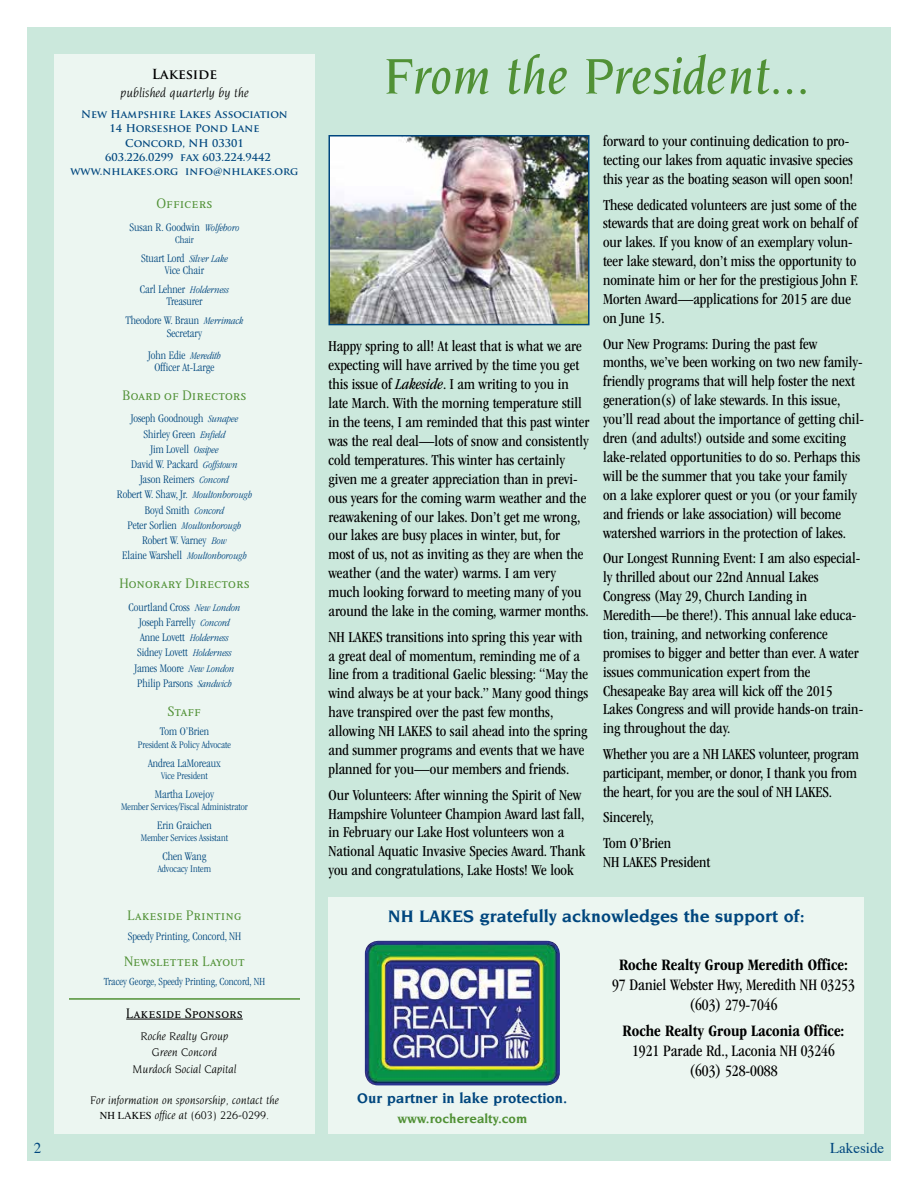
<style>
.page{position:relative;width:918px;height:1188px;background:#fff}
.page>*{position:absolute;margin:0;border:0;box-sizing:border-box;transform-origin:0 0}
.t1{font:italic 500 54px "Novarese Std";color:#519136}
.t2{font:700 18px "Novarese Std";color:#00467e}
.t3{font:condensed 16.5px/19.8px "ITC Garamond Std";color:#000;text-align:center}
.t4{font:700 condensed 16.5px "ITC Garamond Std";color:#000}
.t5{font:condensed 15.75px/18.9px "ITC Garamond Std";color:#000}
.t6{font:700 15px "Novarese Std";color:#00467e}
.t7{font:15px "Times";color:#00467e}
.t8{font:13.5px "Alita Small Caps";color:#519136}
.t9{font:italic 13.5px "Novarese Std";color:#000}
.t10{font:700 13.5px "Novarese Std";color:#519136}
.t11{font:13.5px "Alita Small Caps";color:#000}
.t12{font:700 13.5px "Trajan Pro";color:#000}
.t13{font:300 condensed 12px/15.1px "ITC Garamond Std";color:#00467e;text-align:center}
.t14{font:italic 12px/16px "Novarese Std";color:#000;text-align:center}
.t15{font:300 condensed 11.25px "ITC Garamond Std";color:#00467e}
.t16{font:700 10.5px "Trajan Pro";color:#00467e}
.t17{font:300 condensed 10.5px "ITC Garamond Std";color:#00467e}
.t18{font:italic 300 condensed 10.5px "ITC Garamond Std";color:#00467e}
.s1{font-style:italic;font-size:10.5px}
.s2{font-style:normal;font-size:12px}
.s3{font-family:"Times";font-style:normal;font-size:10.5px}
.s4{font-style:italic}
</style>
<div class="page">
<div style="left:27px;top:27px;width:864px;height:1134px;background:#cbe8dc"></div>
<div style="left:54px;top:54px;width:261px;height:1080px;background:#ecf6f1"></div>
<hr style="left:69px;top:998px;width:231px;height:2px;background:#519136">
<hr style="left:126px;top:1019px;width:117px;height:1px;background:#000">
<div style="left:329px;top:898px;width:535px;height:236px;background:#ecf6f1"></div>
<img style="left:365px;top:941px;width:195px;height:144px">
<img style="left:331px;top:138px;width:256px;height:184px">
<div style="left:328px;top:135px;width:262px;height:190px;border:2px solid #00467e"></div>
<p class="t12" style="left:152px;top:66px;width:67px">Lakeside</p>
<p class="t9" style="left:120px;top:85px;width:130px">published quarterly by the</p>
<p class="t16" style="left:81px;top:108px;width:208px">New Hampshire Lakes Association</p>
<p class="t16" style="left:110px;top:122px;width:151px">14 Horseshoe Pond Lane</p>
<p class="t16" style="left:125px;top:136px;width:120px">Concord, NH 03301</p>
<p class="t16" style="left:105px;top:151px;width:167px">603.226.0299 fax 603.224.9442</p>
<p class="t16" style="left:71px;top:165px;width:229px">www.nhlakes.org info@nhlakes.org</p>
<p class="t8" style="left:156px;top:196px;width:58px">Officers</p>
<p class="t13" style="left:129px;top:220px;width:112px">Susan R. Goodwin <span class="s1">Wolfeboro</span></p>
<p class="t17" style="left:175px;top:234px;width:20px">Chair</p>
<p class="t13" style="left:141px;top:252px;width:88px;line-height:12.1px">Stuart Lord <span class="s1">Silver Lake<br></span>Vice Chair</p>
<p class="t13" style="left:140px;top:284px;width:91px;line-height:12.1px">Carl Lehner <span class="s1">Holderness<br></span>Treasurer</p>
<p class="t13" style="left:125px;top:315px;width:120px;line-height:12.1px">Theodore W. Braun <span class="s1">Merrimack<br></span>Secretary</p>
<p class="t13" style="left:148px;top:349px;width:74px;line-height:12.1px">John Edie <span class="s1">Meredith<br></span>Officer At-Large</p>
<p class="t8" style="left:123px;top:387px;width:125px">Board of Directors</p>
<p class="t13" style="left:117px;top:411px;width:137px">Joseph Goodnough <span class="s1">Sunapee<br></span>Shirley Green <span class="s1">Enfield<br></span>Jim Lovell <span class="s1">Ossipee<br></span>David W. Packard <span class="s1">Goffstown<br></span>Jason Reimers <span class="s1">Concord<br></span>Robert W. Shaw, Jr. <span class="s1">Moultonborough<br></span>Boyd Smith <span class="s1">Concord</span></p>
<p class="t18" style="left:128px;top:520px;width:115px"><span class="s2">Peter Sorlien</span> Moultonborough</p>
<p class="t13" style="left:122px;top:533px;width:126px">Robert W. Varney <span class="s1">Bow<br></span>Elaine Warshell <span class="s1">Moultonborough</span></p>
<p class="t8" style="left:119px;top:575px;width:132px">Honorary Directors</p>
<p class="t13" style="left:129px;top:599px;width:113px">Courtland Cross <span class="s1">New London<br></span>Joseph Farrelly <span class="s1">Concord<br></span>Anne Lovett <span class="s1">Holderness<br></span>Sidney Lovett <span class="s1">Holderness<br></span>James Moore <span class="s1">New London<br></span>Philip Parsons <span class="s1">Sandwich</span></p>
<p class="t8" style="left:168px;top:703px;width:35px">Staff</p>
<p class="t13" style="left:160px;top:724px;width:51px">Tom O’Brien</p>
<p class="t17" style="left:138px;top:738px;width:95px">President &amp; Policy Advocate</p>
<p class="t13" style="left:148px;top:755px;width:74px">Andrea LaMoreaux</p>
<p class="t17" style="left:161px;top:770px;width:48px">Vice President</p>
<p class="t13" style="left:155px;top:786px;width:61px">Martha Lovejoy</p>
<p class="t17" style="left:121px;top:801px;width:128px">Member Services/Fiscal Administrator</p>
<p class="t13" style="left:157px;top:817px;width:56px">Erin Graichen</p>
<p class="t17" style="left:141px;top:832px;width:89px">Member Services Assistant</p>
<p class="t13" style="left:162px;top:849px;width:46px">Chen Wang</p>
<p class="t17" style="left:158px;top:863px;width:55px">Advocacy Intern</p>
<p class="t8" style="left:127px;top:907px;width:116px">Lakeside Printing</p>
<p class="t13" style="left:128px;top:928px;width:115px">Speedy Printing, Concord, NH</p>
<p class="t8" style="left:124px;top:953px;width:122px">Newsletter Layout</p>
<p class="t15" style="left:104px;top:976px;width:163px">Tracey George, Speedy Printing, Concord, NH</p>
<p class="t11" style="left:126px;top:1005px;width:118px">Lakeside Sponsors</p>
<p class="t14" style="left:133px;top:1028px;width:105px">Roche Realty Group<br>Green Concord<br>Murdoch Social Capital</p>
<p class="t14" style="left:90px;top:1092px;width:190px;line-height:15.1px">For information on sponsorship, contact the<br><span class="s3">NH LAKES</span> office at (603) 226-0299.</p>
<h1 class="t1" style="left:383px;top:46px;width:429px">From the President...</h1>
<p class="t5" style="left:329px;top:337px;width:262px">Happy spring to all! At least that is what we are expecting will have arrived by the time you get this issue of <span class="s4">Lakeside</span>. I am writing to you in late March. With the morning temperature still in the teens, I am reminded that this past winter was the real deal—lots of snow and consistently cold temperatures. This winter has certainly given me a greater appreciation than in previ&shy;ous years for the coming warm weather and the reawakening of our lakes. Don’t get me wrong, our lakes are busy places in winter, but, for most of us, not as inviting as they are when the weather (and the water) warms. I am very much looking forward to meeting many of you around the lake in the coming, warmer months.</p>
<p class="t5" style="left:329px;top:627px;width:261px">NH LAKES transitions into spring this year with a great deal of momentum, reminding me of a line from a traditional Gaelic blessing: “May the wind always be at your back.” Many good things have transpired over the past few months, allowing NH LAKES to sail ahead into the spring and summer programs and events that we have planned for you—our members and friends.</p>
<p class="t5" style="left:329px;top:785px;width:258px">Our Volunteers: After winning the Spirit of New Hampshire Volunteer Champion Award last fall, in February our Lake Host volunteers won a National Aquatic Invasive Species Award. Thank you and congratulations, Lake Hosts! We look</p>
<p class="t5" style="left:603px;top:132px;width:252px">forward to your continuing dedication to pro&shy;tecting our lakes from aquatic invasive species this year as the boating season will open soon!</p>
<p class="t5" style="left:603px;top:195px;width:257px">These dedicated volunteers are just some of the stewards that are doing great work on behalf of our lakes. If you know of an exemplary volun&shy;teer lake steward, don’t miss the opportunity to nominate him or her for the prestigious John F.<br>Morten Award—applications for 2015 are due on June 15.</p>
<p class="t5" style="left:603px;top:334px;width:262px">Our New Programs: During the past few months, we’ve been working on two new family&shy;friendly programs that will help foster the next generation(s) of lake stewards. In this issue, you’ll read about the importance of getting chil&shy;dren (and adults!) outside and some exciting lake-related opportunities to do so. Perhaps this will be the summer that you take your family on a lake explorer quest or you (or your family and friends or lake association) will become watershed warriors in the protection of lakes.</p>
<p class="t5" style="left:603px;top:549px;width:262px">Our Longest Running Event: I am also especial&shy;ly thrilled about our 22nd Annual Lakes Congress (May 29, Church Landing in Meredith—be there!). This annual lake educa&shy;tion, training, and networking conference promises to bigger and better than ever. A water issues communication expert from the Chesapeake Bay area will kick off the 2015<br>Lakes Congress and will provide hands-on train&shy;ing throughout the day.</p>
<p class="t5" style="left:603px;top:745px;width:258px">Whether you are a NH LAKES volunteer, program participant, member, or donor, I thank you from the heart, for you are the soul of NH LAKES.</p>
<p class="t5" style="left:603px;top:805px;width:70px;line-height:25.7px">Sincerely,<br>Tom O’Brien</p>
<p class="t5" style="left:603px;top:853px;width:109px">NH LAKES President</p>
<p class="t2" style="left:388px;top:906px;width:419px">NH LAKES gratefully acknowledges the support of:</p>
<p class="t6" style="left:357px;top:1090px;width:212px">Our partner in lake protection.</p>
<p class="t10" style="left:397px;top:1111px;width:131px">www.rocherealty.com</p>
<p class="t4" style="left:619px;top:956px;width:230px">Roche Realty Group Meredith Office:</p>
<p class="t3" style="left:612px;top:975px;width:244px">97 Daniel Webster Hwy, Meredith NH 03253 (603) 279-7046</p>
<p class="t4" style="left:623px;top:1022px;width:223px">Roche Realty Group Laconia Office:</p>
<p class="t3" style="left:632px;top:1041px;width:204px">1921 Parade Rd., Laconia NH 03246 (603) 528-0088</p>
<p class="t7" style="left:34px;top:1134px;width:9px">2</p>
<p class="t7" style="left:830px;top:1134px;width:56px">Lakeside</p>
</div>
